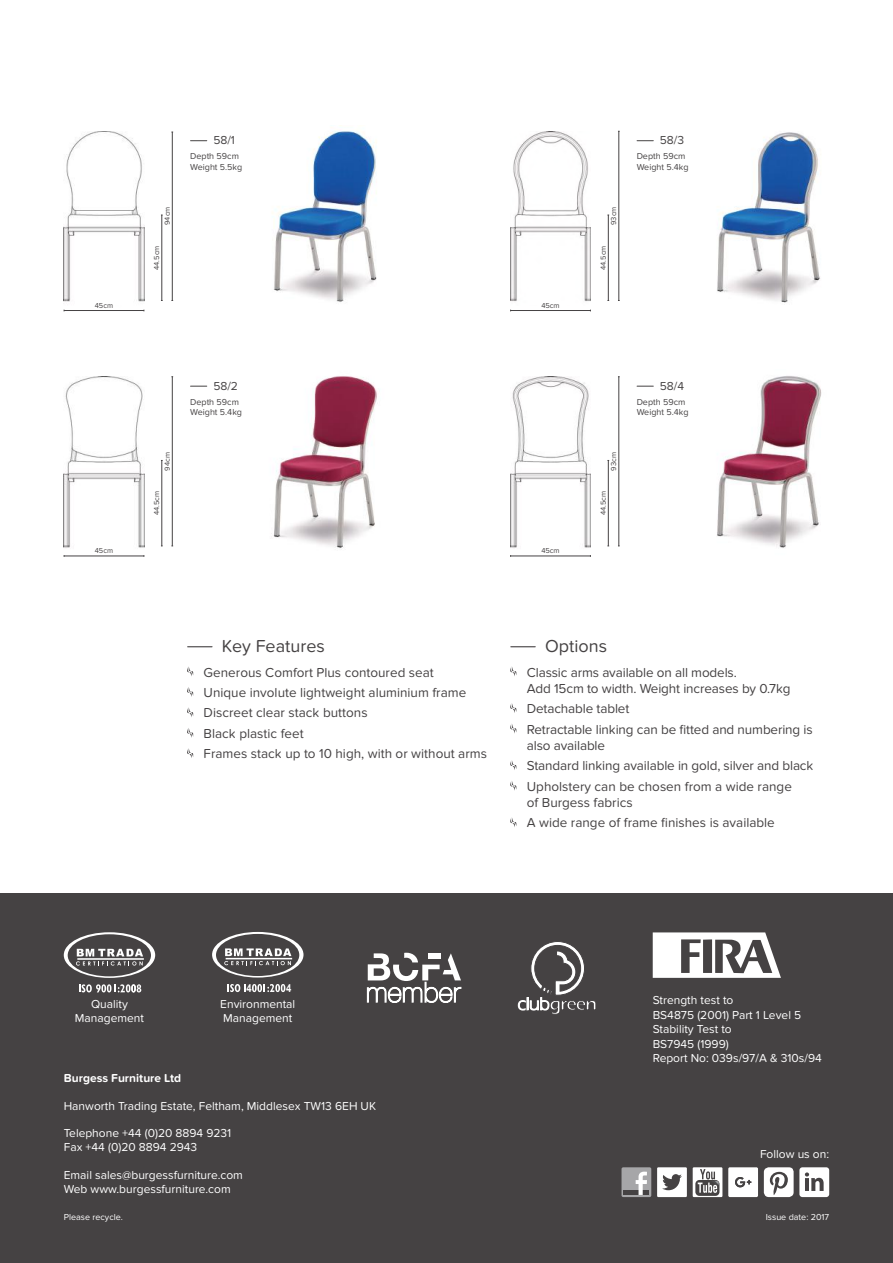
<style>
.page{position:relative;width:893px;height:1263px;background:#fff}
.page>*{position:absolute;margin:0;border:0;box-sizing:border-box;transform-origin:0 0}
.t1{font:18px "Proxima Nova Soft";color:#454243}
.t2{font:13.5px/20.4px "Proxima Nova Soft";color:#454243}
.t3{font:12px/14.4px "Proxima Nova Soft";color:#fff}
.t4{font:700 12px "Proxima Nova Soft";color:#fff}
.t5{font:12px "Proxima Nova Soft";color:#454243}
.t6{font:700 11.1px "Arial";color:#fff;scale:.84 1}
.t7{font:9px/10.8px "Proxima Nova Soft";color:#454243}
.t8{font:9px "Proxima Nova Soft";color:#fff}
.t9{font:7.5px "Proxima Nova Soft";color:#454243}
</style>
<div class="page">
<div style="left:0;top:893px;width:893px;height:370px;background:#454243"></div>
<img style="left:510px;top:131px;width:81px;height:171px">
<div style="left:657px;top:1167px;width:30px;height:30px;background:#fff"></div>
<svg style="left:662px;top:1174px;width:20px;height:16px"></svg>
<svg style="left:764px;top:1167px;width:30px;height:30px"></svg>
<div style="left:799px;top:1167px;width:30px;height:30px;background:#fff;border-radius:3px"></div>
<svg style="left:805px;top:1172px;width:19px;height:19px"></svg>
<svg style="left:728px;top:1167px;width:30px;height:30px"></svg>
<div style="left:621px;top:1167px;width:30px;height:30px;background:#a6a6a8;border-radius:2px"></div>
<hr style="left:624px;top:1191px;width:25px;height:4px;background:#454243">
<svg style="left:636px;top:1171px;width:11px;height:24px"></svg>
<div style="left:693px;top:1167px;width:29px;height:30px;background:#fff"></div>
<div style="left:695px;top:1180px;width:24px;height:16px;background:#454243;border-radius:4px"></div>
<svg style="left:698px;top:1169px;width:21px;height:24px"></svg>
<svg style="left:518px;top:941px;width:78px;height:73px;background:#636061"></svg>
<svg style="left:366px;top:953px;width:96px;height:51px"></svg>
<svg style="left:653px;top:932px;width:128px;height:46px"></svg>
<svg style="left:188px;top:646px;width:24px;height:1px"></svg>
<svg style="left:187px;top:666px;width:6px;height:10px"></svg>
<svg style="left:187px;top:687px;width:6px;height:10px"></svg>
<svg style="left:187px;top:707px;width:6px;height:10px"></svg>
<svg style="left:187px;top:728px;width:6px;height:10px"></svg>
<svg style="left:187px;top:748px;width:6px;height:10px"></svg>
<svg style="left:511px;top:646px;width:24px;height:1px"></svg>
<svg style="left:510px;top:666px;width:6px;height:10px"></svg>
<svg style="left:510px;top:703px;width:6px;height:10px"></svg>
<svg style="left:510px;top:724px;width:6px;height:10px"></svg>
<svg style="left:510px;top:760px;width:6px;height:10px"></svg>
<svg style="left:510px;top:781px;width:6px;height:10px"></svg>
<svg style="left:510px;top:817px;width:6px;height:10px"></svg>
<hr style="left:511px;top:310px;width:79px;height:1px;background:#454243">
<hr style="left:619px;top:131px;width:1px;height:169px;background:#454243">
<hr style="left:608px;top:215px;width:1px;height:85px;background:#454243">
<img style="left:717px;top:132px;width:103px;height:171px">
<svg style="left:637px;top:140px;width:16px;height:1px"></svg>
<img style="left:64px;top:132px;width:80px;height:170px">
<hr style="left:64px;top:310px;width:80px;height:1px;background:#454243">
<hr style="left:172px;top:132px;width:1px;height:168px;background:#454243">
<hr style="left:162px;top:215px;width:1px;height:85px;background:#454243">
<img style="left:272px;top:125px;width:105px;height:177px">
<svg style="left:191px;top:140px;width:16px;height:1px"></svg>
<img style="left:510px;top:376px;width:81px;height:172px">
<hr style="left:511px;top:556px;width:79px;height:1px;background:#454243">
<hr style="left:619px;top:377px;width:1px;height:169px;background:#454243">
<hr style="left:608px;top:460px;width:1px;height:86px;background:#454243">
<img style="left:717px;top:376px;width:105px;height:172px">
<svg style="left:637px;top:386px;width:16px;height:1px"></svg>
<img style="left:64px;top:376px;width:80px;height:172px">
<hr style="left:64px;top:556px;width:80px;height:1px;background:#454243">
<hr style="left:172px;top:377px;width:1px;height:169px;background:#454243">
<hr style="left:162px;top:460px;width:1px;height:86px;background:#454243">
<img style="left:273px;top:376px;width:104px;height:172px">
<svg style="left:191px;top:386px;width:16px;height:1px"></svg>
<svg style="left:79px;top:984px;width:62px;height:8px"></svg>
<svg style="left:64px;top:932px;width:91px;height:46px;background:#706e6f"></svg>
<svg style="left:212px;top:932px;width:91px;height:45px;background:#716e6f"></svg>
<svg style="left:227px;top:984px;width:19px;height:8px"></svg>
<svg style="left:252px;top:984px;width:33px;height:8px"></svg>
<p class="t9" style="left:95px;top:301px;width:20px">45cm</p>
<p class="t9" style="left:95px;top:547px;width:20px">45cm</p>
<p class="t5" style="left:213px;top:133px;width:23px">58/1</p>
<p class="t7" style="left:190px;top:151px;width:54px">Depth 59cm<br>Weight 5.5kg</p>
<p class="t5" style="left:660px;top:133px;width:26px">58/3</p>
<p class="t7" style="left:637px;top:151px;width:53px">Depth 59cm<br>Weight 5.4kg</p>
<p class="t9" style="left:163px;top:225px;width:20px;rotate:-90deg">94cm</p>
<p class="t9" style="left:609px;top:225px;width:20px;rotate:-90deg">93cm</p>
<p class="t9" style="left:152px;top:270px;width:26px;rotate:-90deg">44.5cm</p>
<p class="t9" style="left:599px;top:270px;width:26px;rotate:-90deg">44.5cm</p>
<p class="t9" style="left:541px;top:301px;width:20px">45cm</p>
<p class="t5" style="left:213px;top:379px;width:26px">58/2</p>
<p class="t7" style="left:190px;top:396px;width:53px">Depth 59cm<br>Weight 5.4kg</p>
<p class="t5" style="left:660px;top:379px;width:26px">58/4</p>
<p class="t7" style="left:637px;top:396px;width:53px">Depth 59cm<br>Weight 5.4kg</p>
<p class="t9" style="left:163px;top:470px;width:20px;rotate:-90deg">94cm</p>
<p class="t9" style="left:609px;top:470px;width:20px;rotate:-90deg">93cm</p>
<p class="t9" style="left:152px;top:515px;width:26px;rotate:-90deg">44.5cm</p>
<p class="t9" style="left:599px;top:515px;width:26px;rotate:-90deg">44.5cm</p>
<p class="t9" style="left:541px;top:547px;width:20px">45cm</p>
<h1 class="t1" style="left:222px;top:635px;width:104px">Key Features</h1>
<p class="t2" style="left:204px;top:662px;width:285px">Generous Comfort Plus contoured seat<br>Unique involute lightweight aluminium frame Discreet clear stack buttons<br>Black plastic feet<br>Frames stack up to 10 high, with or without arms</p>
<h1 class="t1" style="left:545px;top:635px;width:63px">Options</h1>
<p class="t2" style="left:527px;top:664px;width:265px;line-height:16.2px">Classic arms available on all models.<br>Add 15cm to width. Weight increases by 0.7kg</p>
<p class="t2" style="left:527px;top:699px;width:287px">Detachable tablet<br>Retractable linking can be fitted and numbering is</p>
<p class="t2" style="left:527px;top:735px;width:288px">also available<br>Standard linking available in gold, silver and black<br>Upholstery can be chosen from a wide range</p>
<p class="t2" style="left:527px;top:792px;width:250px">of Burgess fabrics<br>A wide range of frame finishes is available</p>
<p class="t6" style="left:246px;top:981px;width:8px">4</p>
<p class="t6" style="left:286px;top:981px;width:8px">4</p>
<p class="t3" style="left:75px;top:997px;width:71px;text-align:center">Quality<br>Management</p>
<p class="t3" style="left:220px;top:997px;width:77px">Environmental<br>Management</p>
<p class="t4" style="left:64px;top:1071px;width:119px">Burgess Furniture Ltd</p>
<p class="t3" style="left:64px;top:1099px;width:314px">Hanworth Trading Estate, Feltham, Middlesex TW13 6EH UK</p>
<p class="t3" style="left:64px;top:1127px;width:169px;line-height:13.8px">Telephone +44 (0)20 8894 9231<br>Fax +44 (0)20 8894 2943</p>
<p class="t3" style="left:64px;top:1168px;width:181px;line-height:13.8px">Email sales@burgessfurniture.com<br>Web www.burgessfurniture.com</p>
<p class="t8" style="left:64px;top:1212px;width:61px">Please recycle.</p>
<p class="t3" style="left:653px;top:993px;width:171px">Strength test to<br>BS4875 (2001) Part 1 Level 5<br>Stability Test to<br>BS7945 (1999)<br>Report No: 039s/97/A &amp; 310s/94</p>
<p class="t3" style="left:760px;top:1147px;width:71px">Follow us on:</p>
<p class="t8" style="left:766px;top:1212px;width:65px">Issue date: 2017</p>
</div>
